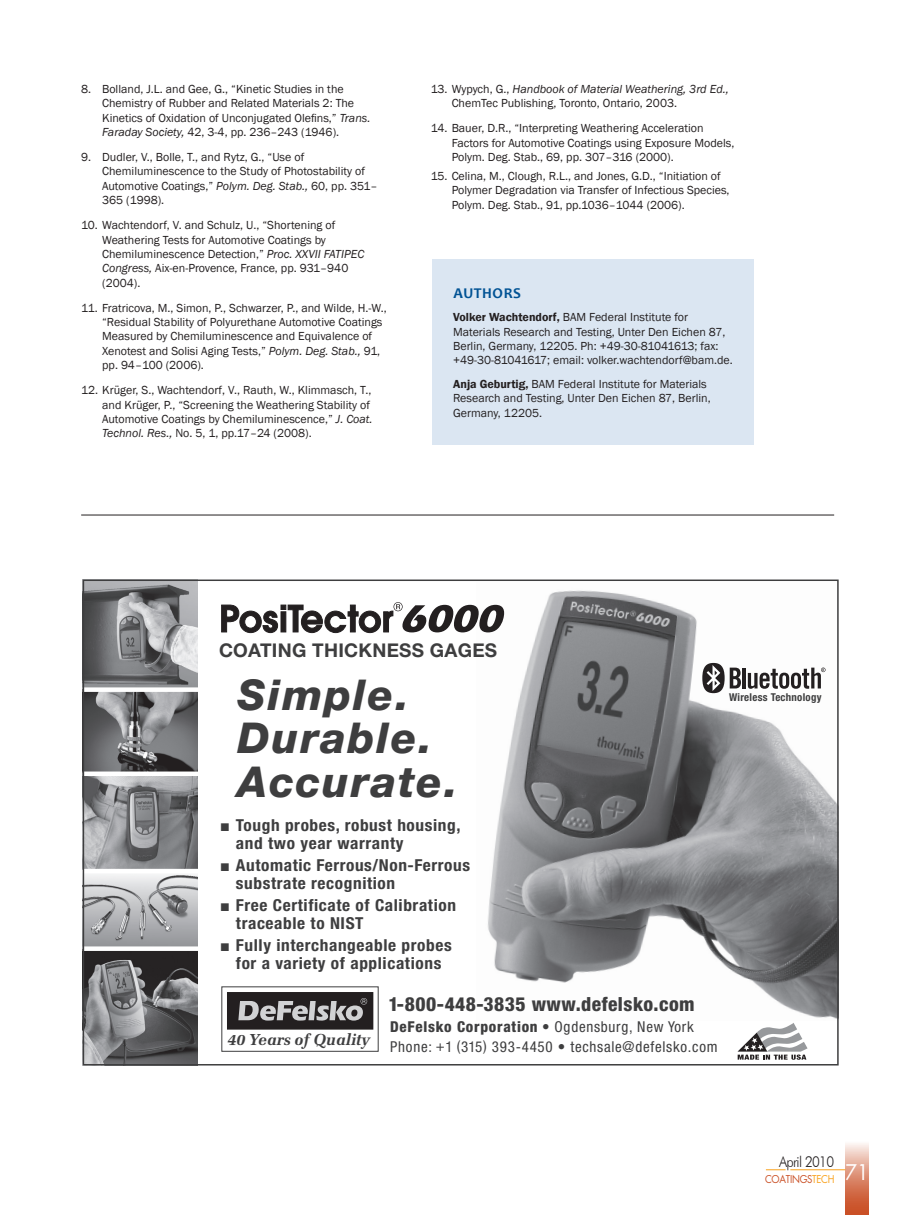
<style>
.page{position:relative;width:918px;height:1215px;background:#fff}
.page>*{position:absolute;margin:0;border:0;box-sizing:border-box;transform-origin:0 0}
.t1{font:italic 800 42.6px/43.5px "Helvetica Neue";letter-spacing:.045em;color:#3e3e3f}
.t2{font:800 condensed 19.5px "Helvetica Neue";letter-spacing:.025em;color:#3e3e3f}
.t3{font:700 18.9px "Helvetica Neue";letter-spacing:.015em;color:#3e3e3f}
.t4{font:700 condensed 16.5px/18px "Helvetica Neue";letter-spacing:.035em;color:#3e3e3f;scale:1.05 1}
.t5{font:italic 700 15.9px "Melior";color:#3e3e3f}
.t6{font:condensed 15px/19.5px "Helvetica Neue";letter-spacing:.05em;color:#3e3e3f}
.t7{font:300 15px "Futura BT";letter-spacing:-.05em;color:#231f20;scale:.9 1}
.t8{font:700 15px "Candara";letter-spacing:.04em;color:#005294}
.t9{font:12px/14.4px "Franklin Gothic";color:#231f20}
.t10{font:700 condensed 10.8px "Helvetica Neue";letter-spacing:.025em;color:#3e3e3f}
.t11{font:10.5px "Futura";letter-spacing:-.025em;color:#ca5026;scale:.9 1}
.s1{font-style:italic}
.s2{font-weight:600}
.s3{font-weight:800}
.s4{color:#f9a21c}
</style>
<div class="page">
<svg style="left:845px;top:1143px;width:24px;height:72px;background:#dd9075"></svg>
<svg style="left:766px;top:1170px;width:20px;height:1px"></svg>
<hr style="left:790px;top:1170px;width:55px;height:1px;background:#f9a21c">
<div style="left:432px;top:259px;width:321px;height:186px;background:#dbe6f2"></div>
<img style="left:86px;top:951px;width:111px;height:111px">
<svg style="left:86px;top:692px;width:111px;height:80px;background:#737376"></svg>
<svg style="left:86px;top:776px;width:111px;height:93px;background:#8a8c8f"></svg>
<svg style="left:86px;top:874px;width:111px;height:72px;background:#b0b1b4"></svg>
<img style="left:487px;top:590px;width:349px;height:429px">
<svg style="left:738px;top:1023px;width:70px;height:37px"></svg>
<hr style="left:742px;top:668px;width:4px;height:20px;background:#231f20">
<svg style="left:702px;top:663px;width:39px;height:30px"></svg>
<svg style="left:748px;top:668px;width:78px;height:21px"></svg>
<img style="left:86px;top:583px;width:111px;height:104px">
<div style="left:83px;top:580px;width:756px;height:485px;border:2px solid #3e3e3f"></div>
<svg style="left:221px;top:602px;width:285px;height:31px"></svg>
<div style="left:228px;top:993px;width:145px;height:36px;background:#231f20"></div>
<div style="left:227px;top:992px;width:146px;height:38px;border:2px solid #231f20"></div>
<svg style="left:238px;top:998px;width:129px;height:23px"></svg>
<div style="left:221px;top:986px;width:158px;height:66px;border:1px solid #3e3e3f"></div>
<hr style="left:81px;top:515px;width:753px;height:1px;background:#231f20">
<p class="t9" style="left:102px;top:82px;width:270px;text-indent:-21px">8. Bolland, J.L. and Gee, G., “Kinetic Studies in the Chemistry of Rubber and Related Materials 2: The Kinetics of Oxidation of Unconjugated Olefins,” <span class="s1">Trans.<br>Faraday Society,</span> 42, 3-4, pp. 236–243 (1946).</p>
<p class="t9" style="left:102px;top:150px;width:277px;text-indent:-21px">9. Dudler, V., Bolle, T., and Rytz, G., “Use of Chemiluminescence to the Study of Photostability of Automotive Coatings,” <span class="s1">Polym. Deg. Stab.,</span> 60, pp. 351– 365 (1998).</p>
<p class="t9" style="left:102px;top:218px;width:264px;text-indent:-21px">10. Wachtendorf, V. and Schulz, U., “Shortening of Weathering Tests for Automotive Coatings by Chemiluminescence Detection,” <span class="s1">Proc. XXVII FATIPEC Congress,</span> Aix-en-Provence, France, pp. 931–940 (2004).</p>
<p class="t9" style="left:102px;top:301px;width:286px;text-indent:-21px">11. Fratricova, M., Simon, P., Schwarzer, P., and Wilde, H.-W., “Residual Stability of Polyurethane Automotive Coatings Measured by Chemiluminescence and Equivalence of Xenotest and Solisi Aging Tests,” <span class="s1">Polym. Deg. Stab.,</span> 91, pp. 94–100 (2006).</p>
<p class="t9" style="left:102px;top:383px;width:272px;text-indent:-21px">12. Krüger, S., Wachtendorf, V., Rauth, W., Klimmasch, T., and Krüger, P., “Screening the Weathering Stability of Automotive Coatings by Chemiluminescence,” <span class="s1">J. Coat.<br>Technol. Res.,</span> No. 5, 1, pp.17–24 (2008).</p>
<p class="t9" style="left:452px;top:82px;width:279px;text-indent:-21px">13. Wypych, G., <span class="s1">Handbook of Material Weathering, 3rd Ed.,<br></span>ChemTec Publishing, Toronto, Ontario, 2003.</p>
<p class="t9" style="left:452px;top:121px;width:284px;text-indent:-21px">14. Bauer, D.R., “Interpreting Weathering Acceleration<br>Factors for Automotive Coatings using Exposure Models,<br>Polym. Deg. Stab., 69, pp. 307–316 (2000).</p>
<p class="t9" style="left:452px;top:169px;width:279px;text-indent:-21px">15. Celina, M., Clough, R.L., and Jones, G.D., “Initiation of<br>Polymer Degradation via Transfer of Infectious Species,<br>Polym. Deg. Stab., 91, pp.1036–1044 (2006).</p>
<p class="t8" style="left:453px;top:284px;width:69px">AUTHORS</p>
<p class="t9" style="left:453px;top:310px;width:281px"><span class="s2">Volker Wachtendorf,</span> BAM Federal Institute for Materials Research and Testing, Unter Den Eichen 87, Berlin, Germany, 12205. Ph: +49-30-81041613; fax: +49-30-81041617; email: volker.wachtendorf@bam.de.</p>
<p class="t9" style="left:453px;top:377px;width:259px"><span class="s2">Anja Geburtig,</span> BAM Federal Institute for Materials<br>Research and Testing, Unter Den Eichen 87, Berlin,<br>Germany, 12205.</p>
<h3 class="t3" style="left:219px;top:639px;width:280px">COATING THICKNESS GAGES</h3>
<h1 class="t1" style="left:238px;top:672px;width:173px">Simple.</h1>
<h1 class="t1" style="left:238px;top:716px;width:222px">Durable.<br>Accurate.</h1>
<h3 class="t4" style="left:236px;top:816px;width:215px;text-indent:-15px">■ Tough probes, robust housing, and two year warranty</h3>
<h3 class="t4" style="left:236px;top:856px;width:224px;text-indent:-15px">■ Automatic Ferrous/Non-Ferrous substrate recognition</h3>
<h3 class="t4" style="left:236px;top:896px;width:211px;text-indent:-15px">■ Free Certificate of Calibration traceable to NIST</h3>
<h3 class="t4" style="left:221px;top:936px;width:221px;text-align:center">■ Fully interchangeable probes for a variety of applications</h3>
<h3 class="t5" style="left:228px;top:1030px;width:144px">40 Years of Quality</h3>
<h2 class="t2" style="left:389px;top:992px;width:308px">1-800-448-3835 www.defelsko.com</h2>
<p class="t6" style="left:390px;top:1017px;width:329px"><span class="s3">DeFelsko Corporation</span> • Ogdensburg, New York<br>Phone: +1 (315) 393-4450 • techsale@defelsko.com</p>
<p class="t10" style="left:729px;top:691px;width:94px">Wireless Technology</p>
<p class="t7" style="left:779px;top:1153px;width:63px">April 2010</p>
<p class="t11" style="left:765px;top:1173px;width:117px">COATINGS<span class="s4">TECH</span> <sup>71</sup></p>
</div>
